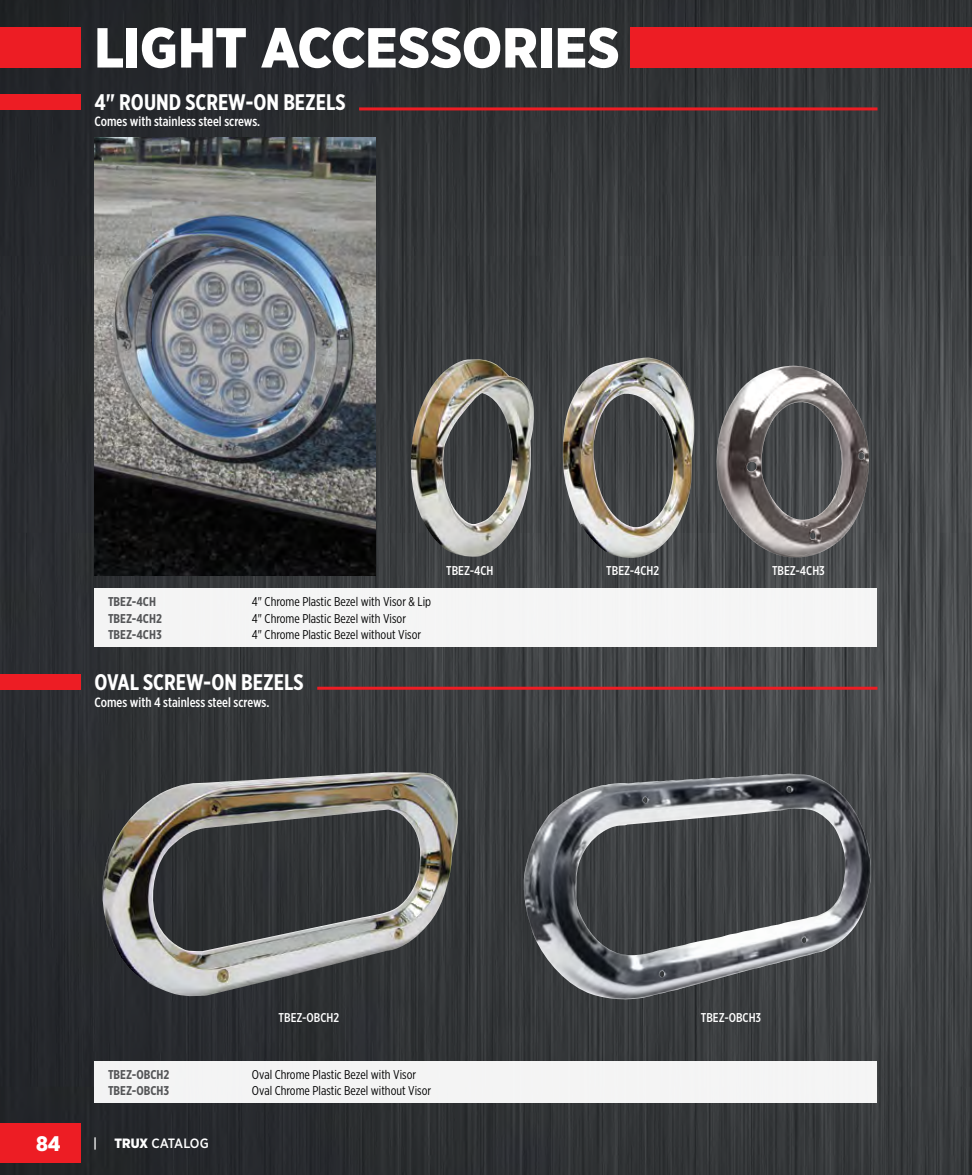
<style>
.page{position:relative;width:972px;height:1175px;background:#fff}
.page>*{position:absolute;margin:0;border:0;box-sizing:border-box;transform-origin:0 0}
.t1{font:900 56.25px "Gotham Narrow";letter-spacing:.005em;color:#fff}
.t2{font:700 22.5px "Gotham X Narrow";color:#fff}
.t3{font:900 21px "Gotham Narrow";color:#fff}
.t4{font:500 13.5px "Gotham X Narrow";color:#fff}
.t5{font:500 13.5px "Gotham Narrow";letter-spacing:-.02em;color:#fff}
.t6{font:12.75px "Gotham X Narrow";color:#000}
.t7{font:700 12.75px "Gotham X Narrow";color:#58595b}
.t8{font:500 12.75px "Gotham X Narrow";color:#fff}
.s1{font-weight:900}
</style>
<div class="page">
<img style="left:0;top:0;width:972px;height:1174px">
<div style="left:0;top:1122px;width:81px;height:40px;background:#ed1d24"></div>
<img style="left:94px;top:137px;width:282px;height:438px">
<img style="left:97px;top:772px;width:362px;height:226px">
<img style="left:522px;top:773px;width:349px;height:228px">
<img style="left:714px;top:366px;width:165px;height:195px">
<img style="left:409px;top:359px;width:125px;height:198px">
<img style="left:562px;top:357px;width:133px;height:203px">
<div style="left:0;top:94px;width:81px;height:16px;background:#ed1d24"></div>
<div style="left:0;top:674px;width:81px;height:15px;background:#ed1d24"></div>
<div style="left:0;top:27px;width:81px;height:41px;background:#ed1d24"></div>
<div style="left:630px;top:27px;width:342px;height:41px;background:#ed1d24"></div>
<hr style="left:359px;top:107px;width:519px;height:3px;background:#ed1d24">
<hr style="left:317px;top:686px;width:561px;height:3px;background:#ed1d24">
<div style="left:94px;top:588px;width:784px;height:59px;background:#f5f5f5"></div>
<div style="left:94px;top:1061px;width:784px;height:41px;background:#f4f4f4"></div>
<h1 class="t1" style="left:94px;top:11px;width:527px">LIGHT ACCESSORIES</h1>
<h2 class="t2" style="left:94px;top:89px;width:253px">4" ROUND SCREW-ON BEZELS</h2>
<p class="t4" style="left:94px;top:113px;width:167px">Comes with stainless steel screws.</p>
<p class="t7" style="left:108px;top:594px;width:50px">TBEZ-4CH</p>
<p class="t6" style="left:252px;top:594px;width:181px">4" Chrome Plastic Bezel with Visor &amp; Lip</p>
<p class="t7" style="left:108px;top:610px;width:55px">TBEZ-4CH2</p>
<p class="t6" style="left:252px;top:610px;width:156px">4" Chrome Plastic Bezel with Visor</p>
<p class="t7" style="left:108px;top:627px;width:55px">TBEZ-4CH3</p>
<p class="t6" style="left:252px;top:627px;width:171px">4" Chrome Plastic Bezel without Visor</p>
<h2 class="t2" style="left:94px;top:668px;width:211px">OVA L SCREW-ON BEZELS</h2>
<p class="t4" style="left:94px;top:694px;width:177px">Comes with 4 stainless steel screws.</p>
<p class="t8" style="left:446px;top:563px;width:49px">TBEZ-4CH</p>
<p class="t8" style="left:606px;top:563px;width:54px">TBEZ-4CH2</p>
<p class="t8" style="left:772px;top:563px;width:54px">TBEZ-4CH3</p>
<p class="t8" style="left:279px;top:1010px;width:62px">TBEZ-OBCH2</p>
<p class="t8" style="left:701px;top:1010px;width:62px">TBEZ-OBCH3</p>
<p class="t7" style="left:108px;top:1066px;width:63px">TBEZ-OBCH2</p>
<p class="t6" style="left:252px;top:1066px;width:166px">Oval Chrome Plastic Bezel with Visor</p>
<p class="t7" style="left:108px;top:1083px;width:63px">TBEZ-OBCH3</p>
<p class="t6" style="left:252px;top:1083px;width:181px">Oval Chrome Plastic Bezel without Visor</p>
<h3 class="t3" style="left:36px;top:1129px;width:26px">84</h3>
<p class="t5" style="left:93px;top:1134px;width:6px">|</p>
<p class="t5" style="left:115px;top:1134px;width:96px"><span class="s1">TRUX</span> CATALOG</p>
</div>
